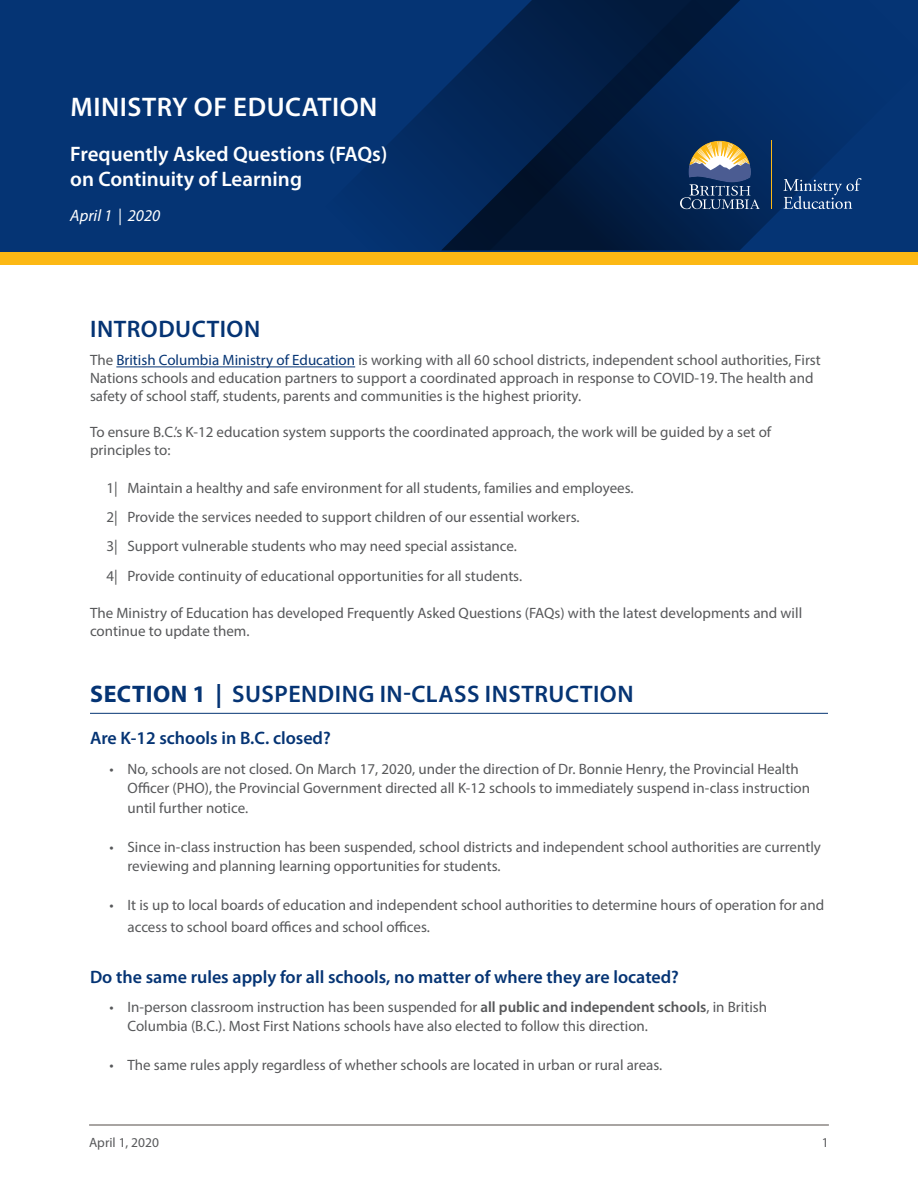
<style>
.page{position:relative;width:918px;height:1188px;background:#fff}
.page>*{position:absolute;margin:0;border:0;box-sizing:border-box;transform-origin:0 0}
.t1{font:600 27px "Myriad Pro";letter-spacing:.02em;color:#fff}
.t2{font:600 24px "Myriad Pro";letter-spacing:.02em;color:#053474}
.t3{font:600 21px/25.5px "Myriad Pro";color:#fff}
.t4{font:600 18px "Myriad Pro";color:#053474}
.t5{font:italic 16.5px "Myriad Pro";color:#fff}
.t6{font:15px/18px "Myriad Pro";color:#57585a}
.t7{font:13.5px "Myriad Pro";color:#57585a}
.s1{color:#053474}
.s2{font-weight:700}
.s3{font-weight:600}
</style>
<div class="page">
<hr style="left:89px;top:1125px;width:740px;height:1px;background:#524a47">
<div style="left:1px;top:0;width:917px;height:252px;background:#053474"></div>
<svg style="left:367px;top:91px;width:74px;height:150px"></svg>
<svg style="left:441px;top:0;width:389px;height:250px"></svg>
<div style="left:1px;top:252px;width:917px;height:13px;background:#fcb814"></div>
<svg style="left:783px;top:178px;width:79px;height:31px"></svg>
<svg style="left:680px;top:141px;width:80px;height:68px;background:#536375"></svg>
<hr style="left:771px;top:141px;width:1px;height:68px;background:#fcb814">
<hr style="left:116px;top:367px;width:239px;height:1px;background:#053474">
<hr style="left:90px;top:713px;width:738px;height:1px;background:#053474">
<h1 class="t1" style="left:70px;top:89px;width:309px">MINISTRY OF EDUCATION</h1>
<h3 class="t3" style="left:70px;top:140px;width:319px">Frequently Asked Questions (FAQs) on Continuity of Learning</h3>
<p class="t5" style="left:70px;top:205px;width:92px">April 1 | 2020</p>
<h2 class="t2" style="left:90px;top:314px;width:172px">INTRODUCTION</h2>
<p class="t6" style="left:90px;top:351px;width:732px">The <span class="s1">British Columbia Ministry of Education</span> is working with all 60 school districts, independent school authorities, First<br>Nations schools and education partners to support a coordinated approach in response to COVID-19. The health and safety of school staff, students, parents and communities is the highest priority.</p>
<p class="t6" style="left:90px;top:423px;width:683px">To ensure B.C.’s K-12 education system supports the coordinated approach, the work will be guided by a set of principles to:</p>
<p class="t6" style="left:106px;top:473px;width:529px;line-height:29.2px">1| Maintain a healthy and safe environment for all students, families and employees.<br>2| Provide the services needed to support children of our essential workers.<br>3| Support vulnerable students who may need special assistance.<br>4| Provide continuity of educational opportunities for all students.</p>
<p class="t6" style="left:90px;top:604px;width:714px">The Ministry of Education has developed Frequently Asked Questions (FAQs) with the latest developments and will continue to update them.</p>
<h2 class="t2" style="left:90px;top:679px;width:545px"><span class="s2">SECTION 1 |</span> SUSPENDING IN-CLASS INSTRUCTION</h2>
<p class="t4" style="left:90px;top:727px;width:242px">Are K-12 schools in B.C. closed?</p>
<p class="t6" style="left:128px;top:759px;width:684px;line-height:19.5px;text-indent:-18px">• No, schools are not closed. On March 17, 2020, under the direction of Dr. Bonnie Henry, the Provincial Health<br>Officer (PHO), the Provincial Government directed all K-12 schools to immediately suspend in-class instruction until further notice.</p>
<p class="t6" style="left:128px;top:837px;width:695px;line-height:19.5px;text-indent:-18px">• Since in-class instruction has been suspended, school districts and independent school authorities are currently reviewing and planning learning opportunities for students.</p>
<p class="t6" style="left:128px;top:894px;width:698px;line-height:21.6px;text-indent:-18px">• It is up to local boards of education and independent school authorities to determine hours of operation for and access to school board offices and school offices.</p>
<p class="t4" style="left:90px;top:965px;width:591px">Do the same rules apply for all schools, no matter of where they are located?</p>
<p class="t6" style="left:128px;top:997px;width:641px;line-height:19.5px;text-indent:-18px">• In-person classroom instruction has been suspended for <span class="s3">all public and independent schools</span>, in British<br>Columbia (B.C.). Most First Nations schools have also elected to follow this direction.</p>
<p class="t6" style="left:110px;top:1056px;width:554px">• The same rules apply regardless of whether schools are located in urban or rural areas.</p>
<p class="t7" style="left:89px;top:1134px;width:71px">April 1, 2020</p>
<p class="t7" style="left:822px;top:1134px;width:8px">1</p>
</div>
